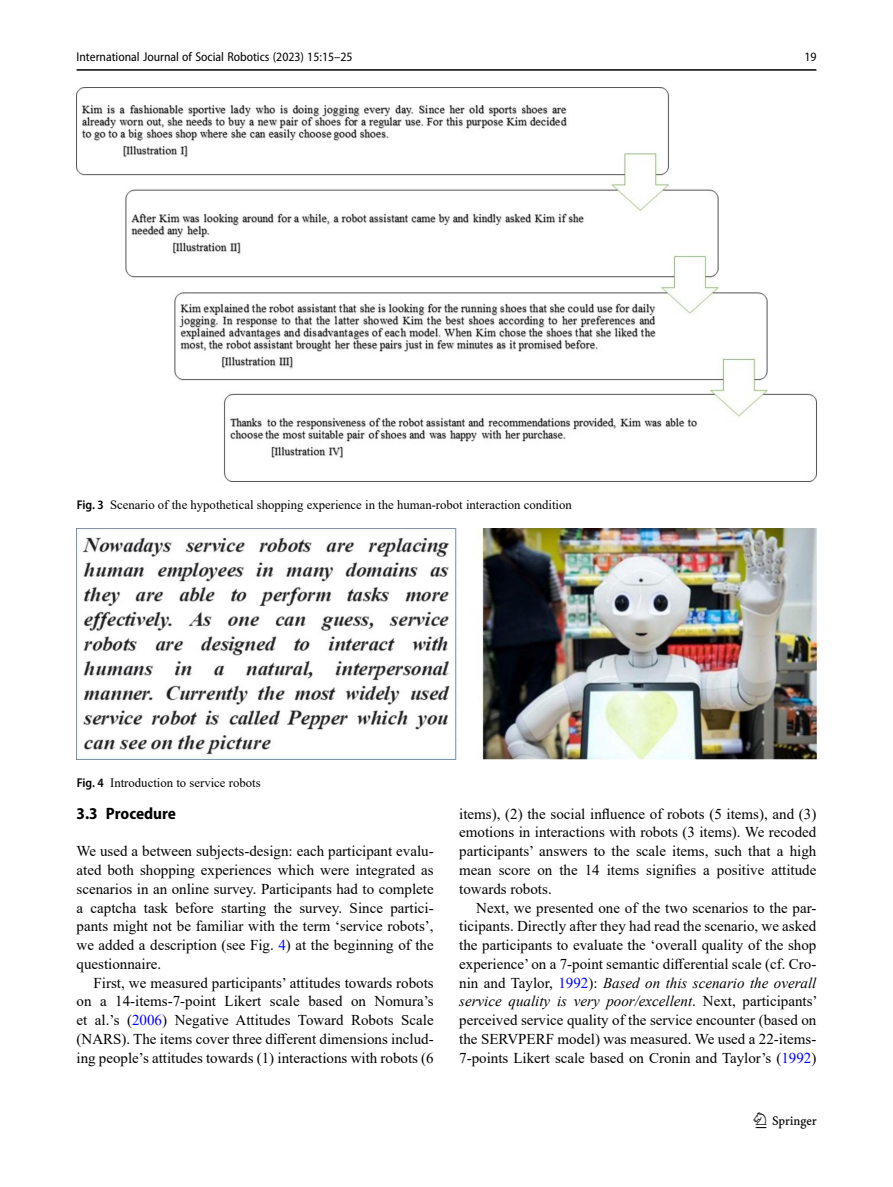
<style>
.page{position:relative;width:893px;height:1187px;background:#fff}
.page>*{position:absolute;margin:0;border:0;box-sizing:border-box;transform-origin:0 0}
.t1{font:22.5px "Springnew";color:#000}
.Head_2{font:700 semi-condensed 16.5px "Myriad Pro";letter-spacing:-.005em;color:#000}
.Body_Text_Indent{font:15px/18.8px "Times New Roman";color:#000;text-align:justify}
.Body_Text{font:15px/18.8px "Times New Roman";color:#000;text-align:justify}
.Figure_Caption{font:12.75px "Times New Roman";color:#000}
.t2{font:semi-condensed 12.75px "Myriad Pro";color:#000}
.s1{font-family:"Myriad Pro";font-weight:600;font-stretch:semi-condensed}
.s2{color:#00f}
.s3{font-style:italic}
</style>
<div class="page">
<hr style="left:77px;top:69px;width:739px;height:2px;background:#000">
<img style="left:77px;top:528px;width:740px;height:231px">
<img style="left:77px;top:87px;width:740px;height:394px">
<p class="t2" style="left:77px;top:49px;width:278px">International Journal of Social Robotics (2023) 15:15–25</p>
<p class="Figure_Caption" style="left:77px;top:495px;width:497px"><span class="s1">Fig. 3</span> Scenario of the hypothetical shopping experience in the human-robot interaction condition</p>
<p class="Figure_Caption" style="left:77px;top:774px;width:185px"><span class="s1">Fig. 4</span> Introduction to service robots</p>
<p class="t2" style="left:804px;top:49px;width:14px">19</p>
<p class="Head_2" style="left:77px;top:803px;width:101px">3.3 Procedure</p>
<p class="Body_Text" style="left:77px;top:841px;width:359px">We used a between subjects-design: each participant evalu&shy;ated both shopping experiences which were integrated as scenarios in an online survey. Participants had to complete a captcha task before starting the survey. Since partici&shy;pants might not be familiar with the term ‘service robots’, we added a description (see Fig. <span class="s2">4</span>) at the beginning of the questionnaire.</p>
<p class="Body_Text_Indent" style="left:77px;top:972px;width:359px;text-indent:17px">First, we measured participants’ attitudes towards robots on a 14-items-7-point Likert scale based on Nomura’s et al.’s (<span class="s2">2006</span>) Negative Attitudes Toward Robots Scale (NARS). The items cover three different dimensions includ&shy;ing people’s attitudes towards (1) interactions with robots (6</p>
<p class="Body_Text_Indent" style="left:459px;top:803px;width:359px">items), (2) the social influence of robots (5 items), and (3) emotions in interactions with robots (3 items). We recoded participants’ answers to the scale items, such that a high mean score on the 14 items signifies a positive attitude towards robots.</p>
<p class="Body_Text_Indent" style="left:459px;top:897px;width:360px;text-indent:17px">Next, we presented one of the two scenarios to the par&shy;ticipants. Directly after they had read the scenario, we asked the participants to evaluate the ‘overall quality of the shop experience’ on a 7-point semantic differential scale (cf. Cro&shy;nin and Taylor, <span class="s2">1992</span>): <span class="s3">Based on this scenario the overall service quality is very poor/excellent</span>. Next, participants’ perceived service quality of the service encounter (based on the SERVPERF model) was measured. We used a 22-items-7-points Likert scale based on Cronin and Taylor’s (<span class="s2">1992</span>)</p>
<h1 class="t1" style="left:756px;top:1107px;width:63px">1 3</h1>
</div>
